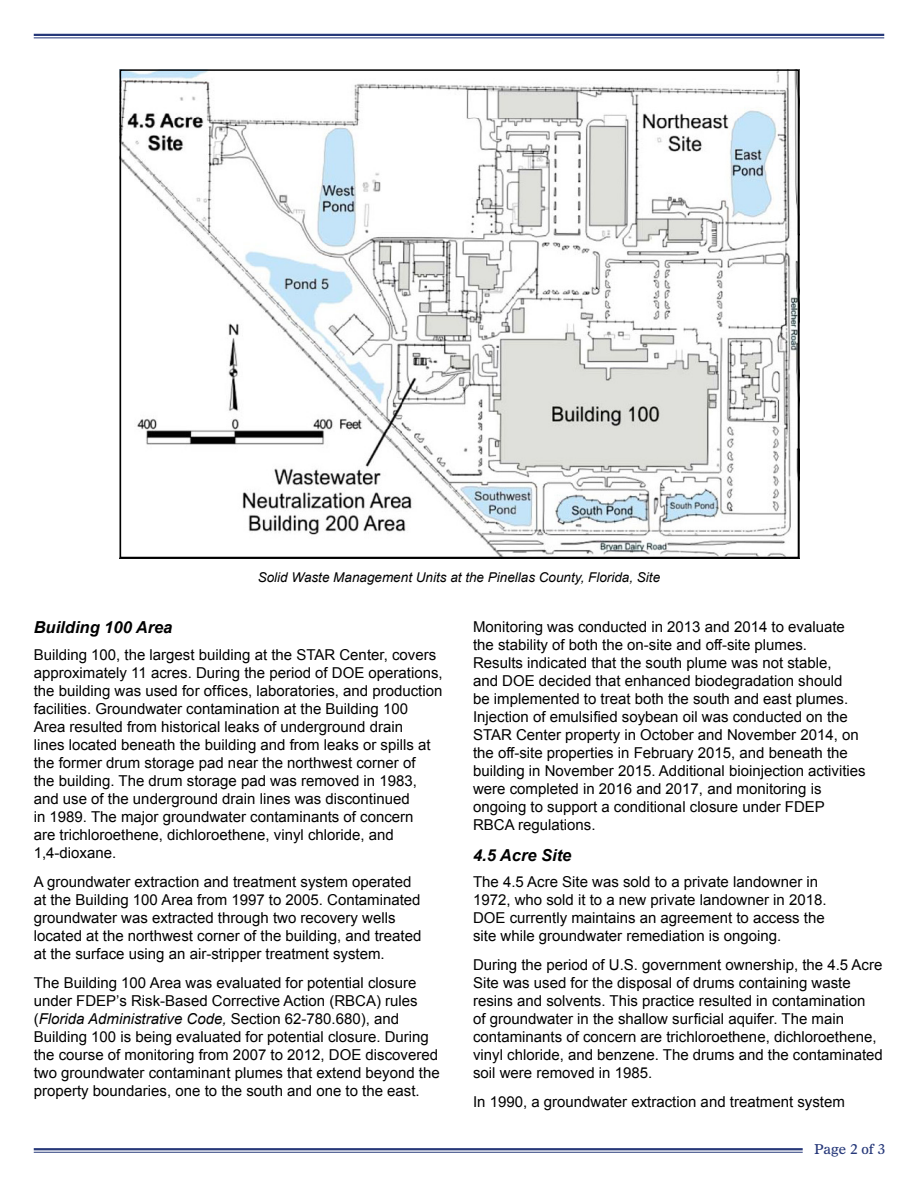
<style>
.page{position:relative;width:918px;height:1188px;background:#fff}
.page>*{position:absolute;margin:0;border:0;box-sizing:border-box;transform-origin:0 0}
.t1{font:italic 700 16.5px "Arial";color:#000}
.t2{font:15px/18px "Arial";color:#000}
.t3{font:italic 13.5px "Arial";color:#000}
.t4{font:13.5px "Dutch 811 BT Roman D";color:#263879}
.s1{font-style:italic}
</style>
<div class="page">
<hr style="left:34px;top:1148px;width:769px;height:2px;background:#263879">
<hr style="left:34px;top:1152px;width:769px;height:1px;background:#263879">
<hr style="left:34px;top:34px;width:850px;height:2px;background:#263879">
<hr style="left:34px;top:37px;width:850px;height:1px;background:#263879">
<img style="left:123px;top:72px;width:673px;height:483px">
<div style="left:120px;top:69px;width:679px;height:489px;border:2px solid #000"></div>
<p class="t3" style="left:258px;top:568px;width:404px">Solid Waste Management Units at the Pinellas County, Florida, Site</p>
<p class="t1" style="left:34px;top:617px;width:140px">Building 100 Area</p>
<p class="t2" style="left:34px;top:646px;width:411px">Building 100, the largest building at the STAR Center, covers approximately 11 acres. During the period of DOE operations, the building was used for offices, laboratories, and production facilities. Groundwater contamination at the Building 100<br>Area resulted from historical leaks of underground drain<br>lines located beneath the building and from leaks or spills at the former drum storage pad near the northwest corner of<br>the building. The drum storage pad was removed in 1983, and use of the underground drain lines was discontinued<br>in 1989. The major groundwater contaminants of concern<br>are trichloroethene, dichloroethene, vinyl chloride, and 1,4-dioxane.</p>
<p class="t2" style="left:34px;top:873px;width:389px">A groundwater extraction and treatment system operated at the Building 100 Area from 1997 to 2005. Contaminated groundwater was extracted through two recovery wells located at the northwest corner of the building, and treated at the surface using an air-stripper treatment system.</p>
<p class="t2" style="left:34px;top:974px;width:408px">The Building 100 Area was evaluated for potential closure under FDEP’s Risk-Based Corrective Action (RBCA) rules (<span class="s1">Florida Administrative Code,</span> Section 62-780.680), and Building 100 is being evaluated for potential closure. During the course of monitoring from 2007 to 2012, DOE discovered two groundwater contaminant plumes that extend beyond the property boundaries, one to the south and one to the east.</p>
<p class="t2" style="left:473px;top:618px;width:394px">Monitoring was conducted in 2013 and 2014 to evaluate the stability of both the on-site and off-site plumes.<br>Results indicated that the south plume was not stable,<br>and DOE decided that enhanced biodegradation should<br>be implemented to treat both the south and east plumes.<br>Injection of emulsified soybean oil was conducted on the STAR Center property in October and November 2014, on the off-site properties in February 2015, and beneath the building in November 2015. Additional bioinjection activities were completed in 2016 and 2017, and monitoring is ongoing to support a conditional closure under FDEP RBCA regulations.</p>
<p class="t1" style="left:473px;top:844px;width:100px">4.5 Acre Site</p>
<p class="t2" style="left:473px;top:873px;width:355px">The 4.5 Acre Site was sold to a private landowner in 1972, who sold it to a new private landowner in 2018.<br>DOE currently maintains an agreement to access the site while groundwater remediation is ongoing.</p>
<p class="t2" style="left:473px;top:956px;width:411px">During the period of U.S. government ownership, the 4.5 Acre Site was used for the disposal of drums containing waste resins and solvents. This practice resulted in contamination<br>of groundwater in the shallow surficial aquifer. The main contaminants of concern are trichloroethene, dichloroethene, vinyl chloride, and benzene. The drums and the contaminated soil were removed in 1985.</p>
<p class="t2" style="left:473px;top:1093px;width:373px">In 1990, a groundwater extraction and treatment system</p>
<p class="t4" style="left:814px;top:1141px;width:73px">Page 2 of 3</p>
</div>
